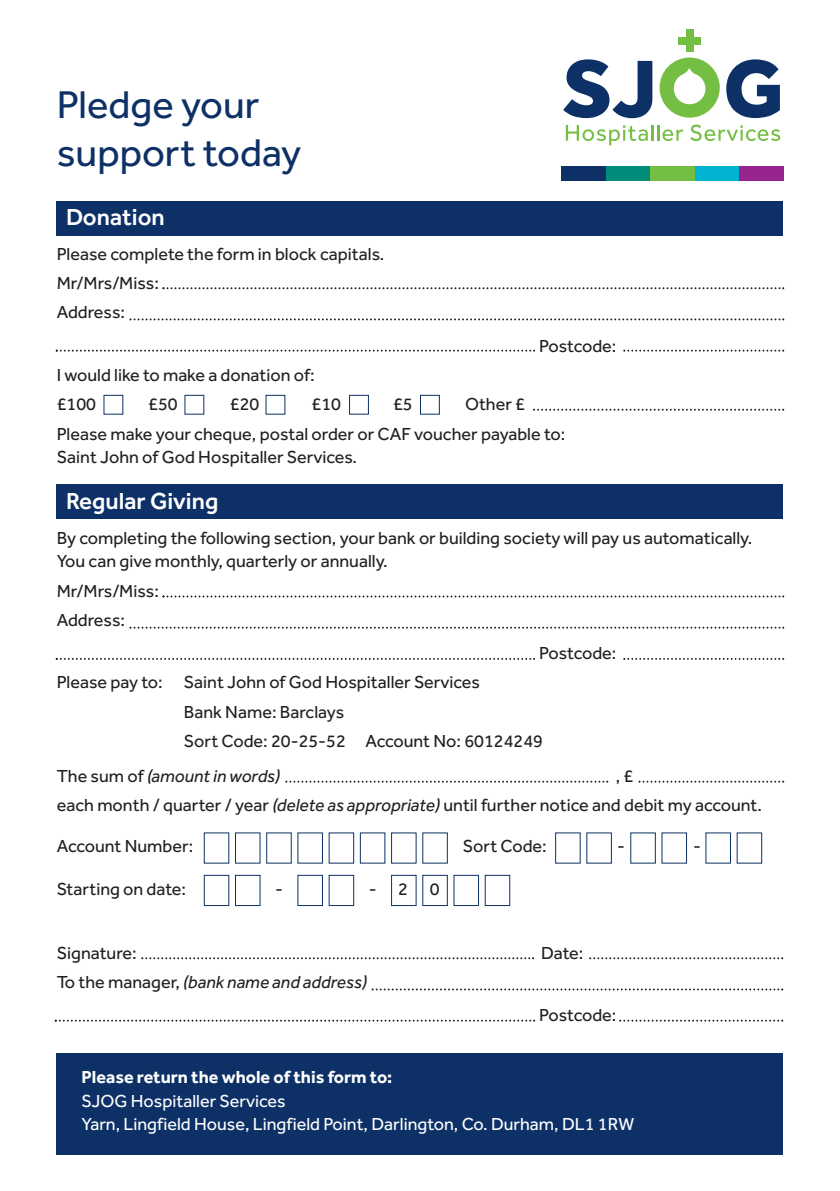
<style>
.page{position:relative;width:840px;height:1191px;background:#fff}
.page>*{position:absolute;margin:0;border:0;box-sizing:border-box;transform-origin:0 0}
.t1{font:40px/48px "Effra";color:#0d3166}
.t2{font:500 24px "Effra";color:#fff}
.t3{font:18px/29.2px "Effra";color:#231f20}
.t4{font:18px/23.6px "Effra";color:#fff}
.t5{font:italic 18px "Effra";color:#231f20}
.t6{font:700 18px "Effra";color:#fff}
.s1{font-style:normal}
.s2{font-style:italic}
</style>
<div class="page">
<svg style="left:563px;top:59px;width:89px;height:59px"></svg>
<svg style="left:726px;top:59px;width:53px;height:59px"></svg>
<div style="left:659px;top:57px;width:60px;height:61px;background:#74bf43;border-radius:50%"></div>
<svg style="left:673px;top:68px;width:32px;height:37px"></svg>
<svg style="left:565px;top:125px;width:88px;height:20px"></svg>
<hr style="left:656px;top:125px;width:3px;height:16px;background:#74bf43">
<svg style="left:662px;top:129px;width:21px;height:12px"></svg>
<svg style="left:690px;top:125px;width:89px;height:16px"></svg>
<div style="left:685px;top:30px;width:8px;height:22px;background:#74bf43"></div>
<div style="left:678px;top:37px;width:22px;height:8px;background:#74bf43"></div>
<div style="left:561px;top:166px;width:44px;height:15px;background:#0d3166"></div>
<div style="left:605px;top:166px;width:45px;height:15px;background:#008c78"></div>
<div style="left:694px;top:166px;width:45px;height:15px;background:#00b4d1"></div>
<div style="left:650px;top:166px;width:44px;height:15px;background:#74bf43"></div>
<div style="left:739px;top:166px;width:44px;height:15px;background:#98258e"></div>
<div style="left:57px;top:201px;width:725px;height:34px;background:#0d3166"></div>
<div style="left:57px;top:485px;width:725px;height:34px;background:#0d3166"></div>
<div style="left:57px;top:1053px;width:725px;height:101px;background:#0d3166"></div>
<svg style="left:162px;top:287px;width:621px;height:2px"></svg>
<svg style="left:129px;top:318px;width:654px;height:2px"></svg>
<svg style="left:623px;top:350px;width:160px;height:2px"></svg>
<svg style="left:533px;top:409px;width:250px;height:2px"></svg>
<svg style="left:56px;top:350px;width:478px;height:2px"></svg>
<svg style="left:162px;top:595px;width:621px;height:2px"></svg>
<svg style="left:129px;top:626px;width:654px;height:2px"></svg>
<svg style="left:141px;top:957px;width:392px;height:2px"></svg>
<svg style="left:589px;top:957px;width:193px;height:2px"></svg>
<svg style="left:619px;top:1019px;width:163px;height:2px"></svg>
<svg style="left:371px;top:988px;width:411px;height:2px"></svg>
<svg style="left:55px;top:1019px;width:479px;height:2px"></svg>
<svg style="left:623px;top:658px;width:160px;height:2px"></svg>
<svg style="left:56px;top:658px;width:478px;height:2px"></svg>
<svg style="left:285px;top:780px;width:323px;height:2px"></svg>
<svg style="left:638px;top:780px;width:145px;height:2px"></svg>
<div style="left:204px;top:832px;width:25px;height:31px;border:1px solid #0d3166"></div>
<div style="left:235px;top:832px;width:25px;height:31px;border:1px solid #0d3166"></div>
<div style="left:204px;top:875px;width:25px;height:31px;border:1px solid #0d3166"></div>
<div style="left:235px;top:875px;width:25px;height:31px;border:1px solid #0d3166"></div>
<div style="left:297px;top:875px;width:26px;height:31px;border:1px solid #0d3166"></div>
<div style="left:328px;top:875px;width:26px;height:31px;border:1px solid #0d3166"></div>
<div style="left:391px;top:875px;width:25px;height:31px;border:1px solid #0d3166"></div>
<div style="left:422px;top:875px;width:25px;height:31px;border:1px solid #0d3166"></div>
<div style="left:453px;top:875px;width:26px;height:31px;border:1px solid #0d3166"></div>
<div style="left:484px;top:875px;width:26px;height:31px;border:1px solid #0d3166"></div>
<div style="left:297px;top:832px;width:26px;height:31px;border:1px solid #0d3166"></div>
<div style="left:328px;top:832px;width:26px;height:31px;border:1px solid #0d3166"></div>
<div style="left:359px;top:832px;width:26px;height:31px;border:1px solid #0d3166"></div>
<div style="left:349px;top:395px;width:20px;height:20px;border:1px solid #0d3166"></div>
<div style="left:420px;top:395px;width:19px;height:20px;border:1px solid #0d3166"></div>
<h1 class="t1" style="left:57px;top:80px;width:246px">Pledge your support today</h1>
<h2 class="t2" style="left:66px;top:203px;width:100px">Donation</h2>
<p class="t3" style="left:57px;top:239px;width:329px">Please complete the form in block capitals.<br>Mr/Mrs/Miss:<br>Address:</p>
<p class="t3" style="left:539px;top:331px;width:79px">Postcode:</p>
<p class="t3" style="left:57px;top:360px;width:259px">I would like to make a donation of: £100</p>
<p class="t3" style="left:57px;top:389px;width:509px;text-indent:408px">Other £<br>Please make your cheque, postal order or CAF voucher payable to:</p>
<p class="t3" style="left:57px;top:442px;width:302px">Saint John of God Hospitaller Services.</p>
<h2 class="t2" style="left:66px;top:486px;width:154px">Regular Giving</h2>
<p class="t3" style="left:57px;top:525px;width:696px;line-height:23.6px">By completing the following section, your bank or building society will pay us automatically.<br>You can give monthly, quarterly or annually.</p>
<p class="t3" style="left:57px;top:576px;width:104px">Mr/Mrs/Miss:<br>Address:</p>
<p class="t3" style="left:539px;top:638px;width:79px">Postcode:</p>
<p class="t3" style="left:184px;top:667px;width:360px;text-indent:-127px">Please pay to: Saint John of God Hospitaller Services<br>Bank Name: Barclays<br>Sort Code: 20-25-52 Account No: 60124249</p>
<p class="t5" style="left:57px;top:765px;width:225px"><span class="s1">The sum of</span> (amount in words)</p>
<p class="t3" style="left:148px;top:389px;width:31px">£50</p>
<p class="t3" style="left:230px;top:389px;width:31px">£20</p>
<p class="t3" style="left:311px;top:389px;width:31px">£10</p>
<p class="t3" style="left:393px;top:389px;width:21px">£5</p>
<p class="t3" style="left:57px;top:761px;width:706px;text-indent:558px">,£<br>each month / quarter / year <span class="s2">(delete as appropriate)</span> until further notice and debit my account.</p>
<p class="t3" style="left:57px;top:831px;width:138px">Account Number:</p>
<p class="t3" style="left:462px;top:831px;width:85px">Sort Code:</p>
<p class="t3" style="left:616px;top:831px;width:9px">-</p>
<p class="t3" style="left:692px;top:831px;width:9px">-</p>
<p class="t3" style="left:57px;top:874px;width:131px">Starting on date:</p>
<p class="t3" style="left:275px;top:874px;width:9px">-</p>
<p class="t3" style="left:368px;top:874px;width:72px">-20</p>
<p class="t3" style="left:57px;top:937px;width:81px">Signature:</p>
<p class="t3" style="left:541px;top:937px;width:44px">Date:</p>
<p class="t5" style="left:57px;top:971px;width:312px"><span class="s1">To the manager,</span> (bank name and address)</p>
<p class="t3" style="left:539px;top:1000px;width:79px">Postcode:</p>
<p class="t6" style="left:81px;top:1066px;width:312px">Please return the whole of this form to:</p>
<p class="t4" style="left:81px;top:1088px;width:554px">SJOG Hospitaller Services<br>Yarn, Lingfield House, Lingfield Point, Darlington, Co. Durham, DL1 1RW</p>
</div>
